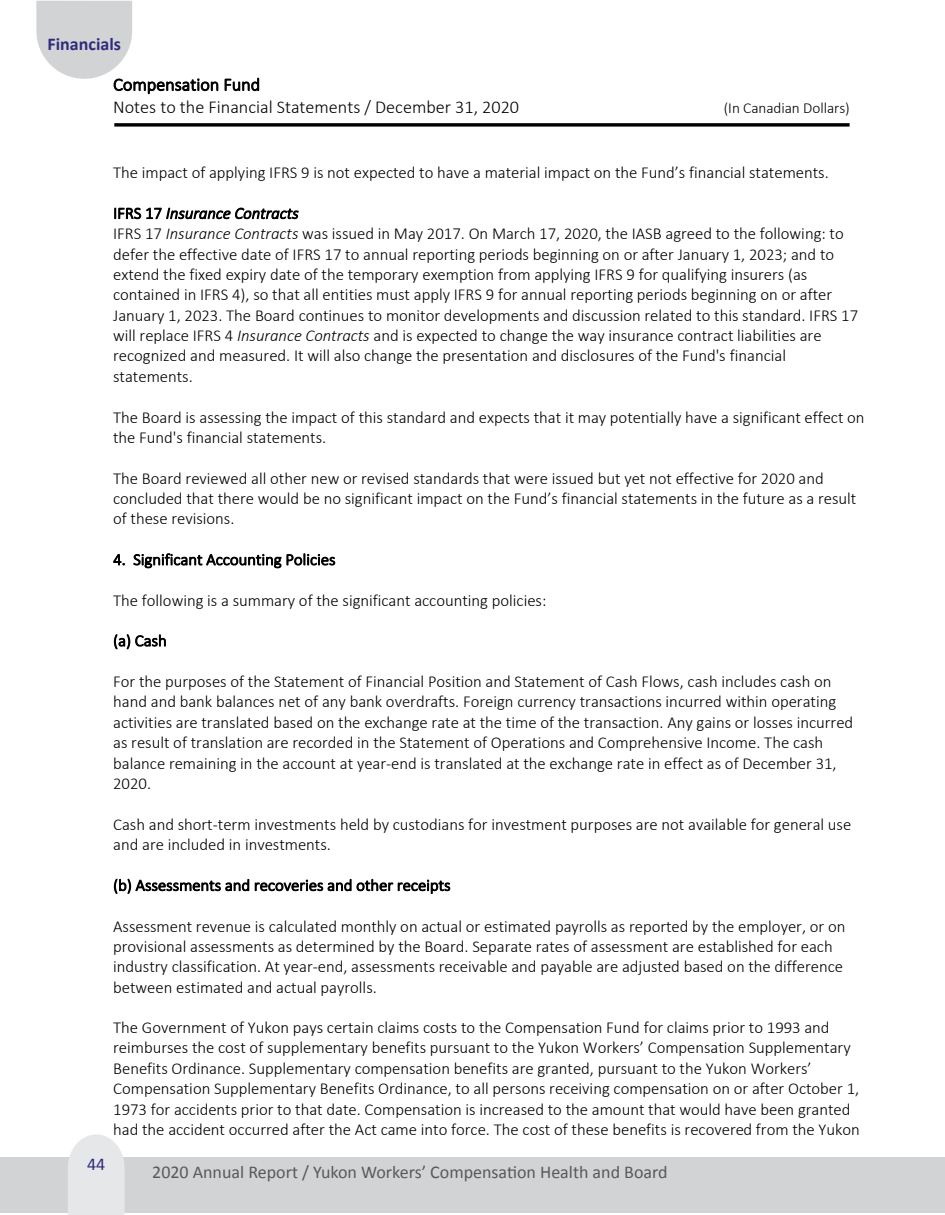
<style>
.page{position:relative;width:945px;height:1215px;background:#fff}
.page>*{position:absolute;margin:0;border:0;box-sizing:border-box;transform-origin:0 0}
.t1{font:300 18.15px "Calibri";color:#000}
.t2{font:18px "Calibri";color:#58595b}
.t3{font:700 18px "Calibri";color:#302b7d}
.t4{font:18px "Calibri";color:#302b7d}
.t5{font:300 17.85px "Calibri";color:#000}
.t6{font:300 16.8px/20.4px "Calibri";color:#000}
.t7{font:300 16.35px "Calibri";color:#000}
.t8{font:italic 300 16.35px "Calibri";color:#000}
.t9{font:300 15.3px "Calibri";letter-spacing:-.005em;color:#000}
.s1{font-style:normal}
.s2{font-style:italic}
</style>
<div class="page">
<div style="left:932px;top:1157px;width:13px;height:56px;background:#d1d3d4"></div>
<svg style="left:114px;top:123px;width:736px;height:4px;background:#252525"></svg>
<div style="left:0;top:1157px;width:932px;height:56px;background:#d1d3d4"></div>
<svg style="left:68px;top:1134px;width:57px;height:81px;background:#e8e9e9"></svg>
<svg style="left:36px;top:1px;width:96px;height:78px;background:#d7d9d9"></svg>
<p class="t3" style="left:48px;top:32px;width:75px">Financials</p>
<p class="t5" style="left:113px;top:73px;width:148px">Compensation Fund</p>
<p class="t1" style="left:113px;top:96px;width:407px">Notes to the Financial Statements / December 31, 2020</p>
<p class="t9" style="left:724px;top:99px;width:128px">(In Canadian Dollars)</p>
<p class="t6" style="left:113px;top:162px;width:717px">The impact of applying IFRS 9 is not expected to have a material impact on the Fund’s financial statements.</p>
<p class="t8" style="left:113px;top:203px;width:187px"><span class="s1">IFRS 17</span> Insurance Contracts</p>
<p class="t6" style="left:113px;top:223px;width:747px">IFRS 17 <span class="s2">Insurance Contracts</span> was issued in May 2017. On March 17, 2020, the IASB agreed to the following: to defer the effective date of IFRS 17 to annual reporting periods beginning on or after January 1, 2023; and to extend the fixed expiry date of the temporary exemption from applying IFRS 9 for qualifying insurers (as contained in IFRS 4), so that all entities must apply IFRS 9 for annual reporting periods beginning on or after January 1, 2023. The Board continues to monitor developments and discussion related to this standard. IFRS 17 will replace IFRS 4 <span class="s2">Insurance Contracts</span> and is expected to change the way insurance contract liabilities are recognized and measured. It will also change the presentation and disclosures of the Fund's financial statements.</p>
<p class="t6" style="left:113px;top:407px;width:753px">The Board is assessing the impact of this standard and expects that it may potentially have a significant effect on the Fund's financial statements.</p>
<p class="t6" style="left:113px;top:468px;width:745px">The Board reviewed all other new or revised standards that were issued but yet not effective for 2020 and concluded that there would be no significant impact on the Fund’s financial statements in the future as a result of these revisions.</p>
<p class="t7" style="left:113px;top:549px;width:224px">4. Significant Accounting Policies</p>
<p class="t6" style="left:113px;top:590px;width:435px">The following is a summary of the significant accounting policies:</p>
<p class="t7" style="left:113px;top:631px;width:55px">(a) Cash</p>
<p class="t6" style="left:113px;top:671px;width:742px">For the purposes of the Statement of Financial Position and Statement of Cash Flows, cash includes cash on hand and bank balances net of any bank overdrafts. Foreign currency transactions incurred within operating activities are translated based on the exchange rate at the time of the transaction. Any gains or losses incurred as result of translation are recorded in the Statement of Operations and Comprehensive Income. The cash balance remaining in the account at year-end is translated at the exchange rate in effect as of December 31, 2020.</p>
<p class="t6" style="left:113px;top:814px;width:740px">Cash and short-term investments held by custodians for investment purposes are not available for general use and are included in investments.</p>
<p class="t7" style="left:113px;top:875px;width:339px">(b) Assessments and recoveries and other receipts</p>
<p class="t6" style="left:113px;top:916px;width:734px">Assessment revenue is calculated monthly on actual or estimated payrolls as reported by the employer, or on provisional assessments as determined by the Board. Separate rates of assessment are established for each industry classification. At year-end, assessments receivable and payable are adjusted based on the difference between estimated and actual payrolls.</p>
<p class="t6" style="left:113px;top:1017px;width:748px">The Government of Yukon pays certain claims costs to the Compensation Fund for claims prior to 1993 and reimburses the cost of supplementary benefits pursuant to the Yukon Workers’ Compensation Supplementary Benefits Ordinance. Supplementary compensation benefits are granted, pursuant to the Yukon Workers’ Compensation Supplementary Benefits Ordinance, to all persons receiving compensation on or after October 1, 1973 for accidents prior to that date. Compensation is increased to the amount that would have been granted had the accident occurred after the Act came into force. The cost of these benefits is recovered from the Yukon</p>
<p class="t4" style="left:87px;top:1153px;width:20px">44</p>
<p class="t2" style="left:152px;top:1161px;width:517px">2020 Annual Report / Yukon Workers’ Compensation Health and Board</p>
</div>
